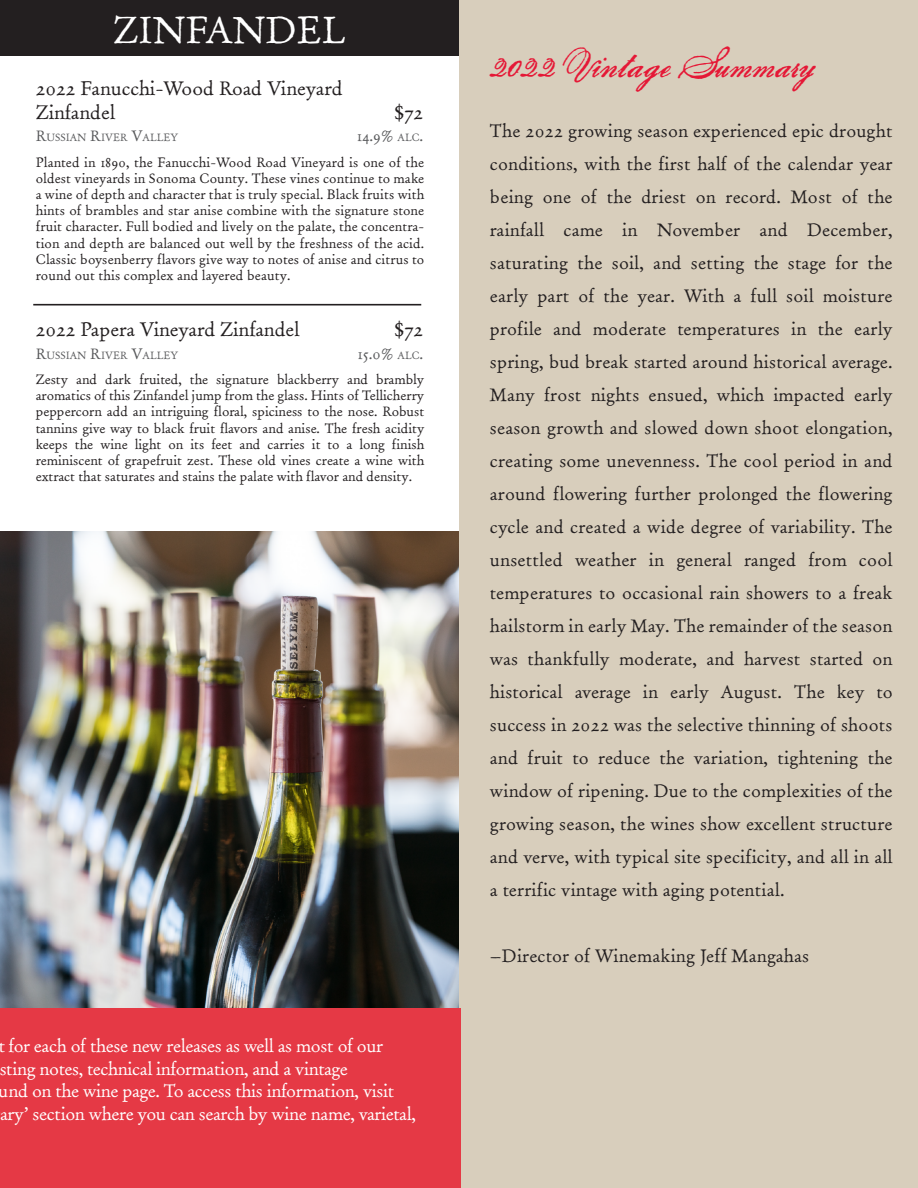
<style>
.page{position:relative;width:918px;height:1188px;background:#fff}
.page>*{position:absolute;margin:0;border:0;box-sizing:border-box;transform-origin:0 0}
.t1{font:37.5px "Old Claude LP Regular";color:#fff}
.t2{font:31.5px "Archive Penman Script";color:#e51836;scale:1.06 1}
.t3{font:19.5px/23.4px "Old Claude LP Regular";color:#231f20}
.t4{font:18px/33px "Old Claude LP Regular";letter-spacing:.015em;color:#231f20;text-align:justify}
.t5{font:18px/22.5px "Old Claude LP Regular";letter-spacing:-.02em;color:#fff}
.t6{font:15px "Old Claude LP Regular";color:#57585a}
.t7{font:13.5px/16.2px "Old Claude LP Regular";color:#231f20;text-align:justify}
.t8{font:10.5px "Old Claude LP Regular";color:#57585a}
.s1{font-size:15px}
.s2{font-size:10.5px}
</style>
<div class="page">
<img style="left:0;top:532px;width:460px;height:476px">
<div style="left:1px;top:0;width:458px;height:55px;background:#231f20"></div>
<div style="left:460px;top:0;width:458px;height:1188px;background:#d8cebc"></div>
<hr style="left:33px;top:304px;width:388px;height:2px;background:#231f20">
<div style="left:0;top:1008px;width:461px;height:180px;background:#e53945"></div>
<h1 class="t1" style="left:113px;top:7px;width:234px">ZINFANDEL</h1>
<p class="t3" style="left:36px;top:77px;width:308px">2022 Fanucchi-Wood Road Vineyard<br>Zinfandel</p>
<p class="t3" style="left:395px;top:101px;width:30px">$72</p>
<p class="t8" style="left:36px;top:131px;width:144px"><span class="s1">R</span>USSIAN <span class="s1">R</span>IVER <span class="s1">V</span>ALLEY</p>
<p class="t6" style="left:357px;top:127px;width:68px">14.9% <span class="s2">ALC</span>.</p>
<p class="t7" style="left:36px;top:154px;width:390px">Planted in 1890, the Fanucchi-Wood Road Vineyard is one of the oldest vineyards in Sonoma County. These vines continue to make a wine of depth and character that is truly special. Black fruits with hints of brambles and star anise combine with the signature stone fruit character. Full bodied and lively on the palate, the concentra&shy;tion and depth are balanced out well by the freshness of the acid.<br>Classic boysenberry flavors give way to notes of anise and citrus to round out this complex and layered beauty.</p>
<p class="t3" style="left:36px;top:318px;width:265px">2022 Papera Vineyard Zinfandel</p>
<p class="t3" style="left:395px;top:318px;width:30px">$72</p>
<p class="t8" style="left:36px;top:349px;width:144px"><span class="s1">R</span>USSIAN <span class="s1">R</span>IVER <span class="s1">V</span>ALLEY</p>
<p class="t6" style="left:357px;top:344px;width:67px">15.0% <span class="s2">ALC</span>.</p>
<p class="t7" style="left:36px;top:371px;width:390px">Zesty and dark fruited, the signature blackberry and brambly aromatics of this Zinfandel jump from the glass. Hints of Tellicherry peppercorn add an intriguing floral, spiciness to the nose. Robust tannins give way to black fruit flavors and anise. The fresh acidity keeps the wine light on its feet and carries it to a long finish reminiscent of grapefruit zest. These old vines create a wine with extract that saturates and stains the palate with flavor and density.</p>
<p class="t5" style="left:-2px;top:1035px;width:419px">t for each of these new releases as well as most of our sting notes, technical information, and a vintage<br>und on the wine page. To access this information, visit ary’ section where you can search by wine name, varietal,</p>
<h2 class="t2" style="left:490px;top:47px;width:308px">2022 Vintage Summary</h2>
<p class="t4" style="left:490px;top:115px;width:404px">The 2022 growing season experienced epic drought conditions, with the first half of the calendar year being one of the driest on record. Most of the rainfall came in November and December, saturating the soil, and setting the stage for the early part of the year. With a full soil moisture profile and moderate temperatures in the early spring, bud break started around historical average.<br>Many frost nights ensued, which impacted early season growth and slowed down shoot elongation, creating some unevenness. The cool period in and around flowering further prolonged the flowering cycle and created a wide degree of variability. The unsettled weather in general ranged from cool temperatures to occasional rain showers to a freak hailstorm in early May. The remainder of the season was thankfully moderate, and harvest started on historical average in early August. The key to success in 2022 was the selective thinning of shoots and fruit to reduce the variation, tightening the window of ripening. Due to the complexities of the growing season, the wines show excellent structure and verve, with typical site specificity, and all in all a terrific vintage with aging potential.</p>
<p class="t4" style="left:490px;top:940px;width:321px">–Director of Winemaking Jeff Mangahas</p>
</div>
